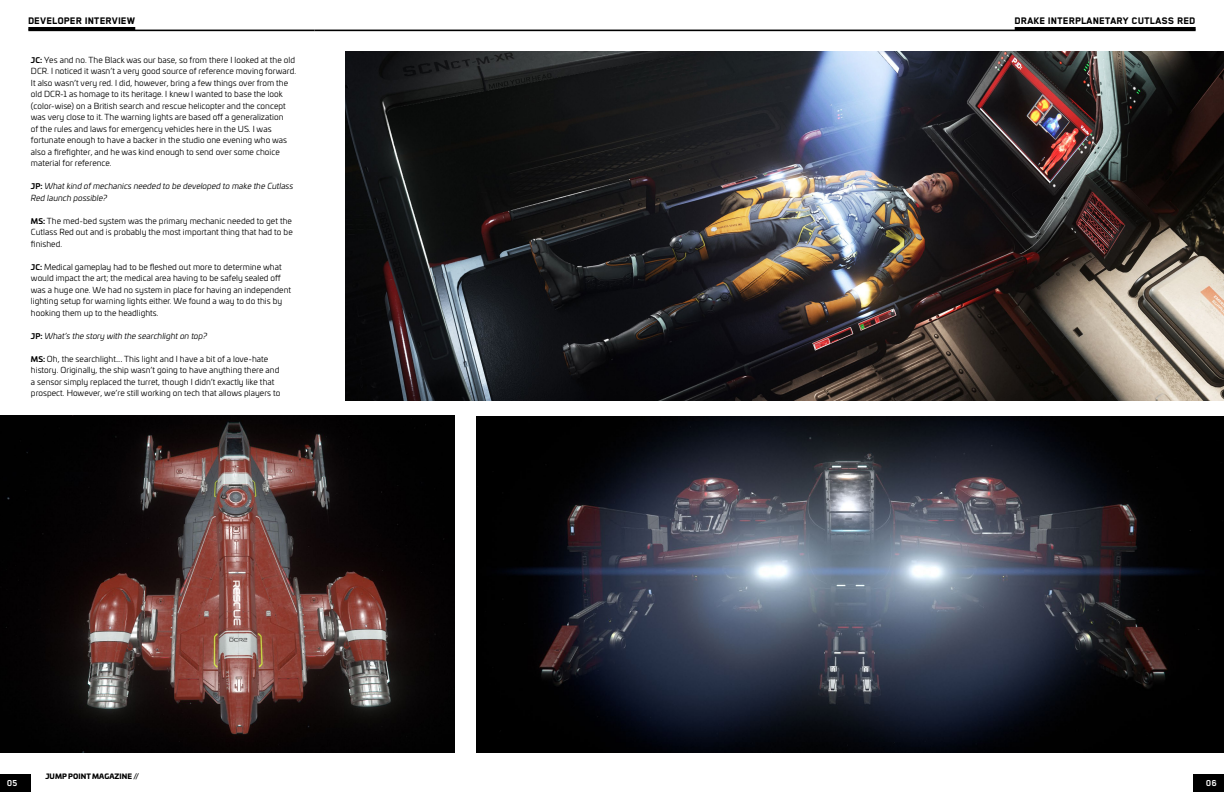
<style>
.page{position:relative;width:1224px;height:792px;background:#fff}
.page>*{position:absolute;margin:0;border:0;box-sizing:border-box;transform-origin:0 0}
.t1{font:800 11px "Blender Pro";letter-spacing:.01em;color:#000}
.t2{font:700 10px "Blender Pro";color:#fff}
.t3{font:8.2px/11.5px "Univia Pro";letter-spacing:.005em;color:#000}
.t4{font:italic 8.2px/11.5px "Univia Pro";letter-spacing:.005em;color:#000}
.t5{font:900 7px "Univia Pro";letter-spacing:.01em;color:#000}
.s1{font-weight:700;font-size:7.5px}
.s2{font-weight:700;font-style:normal;font-size:7.5px}
.s3{font-size:10px}
</style>
<div class="page">
<img style="left:346px;top:51px;width:878px;height:350px">
<img style="left:477px;top:416px;width:747px;height:336px">
<img style="left:0;top:416px;width:454px;height:336px">
<hr style="left:28px;top:30px;width:286px;height:1px;background:#000">
<hr style="left:28px;top:27px;width:107px;height:3px;background:#000">
<hr style="left:314px;top:30px;width:882px;height:1px;background:#000">
<hr style="left:1015px;top:27px;width:181px;height:3px;background:#000">
<div style="left:0;top:774px;width:31px;height:18px;background:#000"></div>
<div style="left:1193px;top:774px;width:31px;height:18px;background:#000"></div>
<h1 class="t1" style="left:28px;top:15px;width:108px">DEVELOPER INTERVIEW</h1>
<h1 class="t1" style="left:1015px;top:15px;width:182px">DRAKE INTERPLANETARY CUTLASS RED</h1>
<p class="t3" style="left:31px;top:53px;width:267px"><span class="s1">JC:</span> Yes and no. The Black was our base, so from there I looked at the old DCR. I noticed it wasn’t a very good source of reference moving forward.<br>It also wasn’t very red. I did, however, bring a few things over from the old DCR-1 as homage to its heritage. I knew I wanted to base the look (color-wise) on a British search and rescue helicopter and the concept was very close to it. The warning lights are based off a generalization<br>of the rules and laws for emergency vehicles here in the US. I was fortunate enough to have a backer in the studio one evening who was also a firefighter, and he was kind enough to send over some choice material for reference.</p>
<p class="t4" style="left:31px;top:180px;width:264px"><span class="s2">JP:</span> What kind of mechanics needed to be developed to make the Cutlass<br>Red launch possible?</p>
<p class="t3" style="left:31px;top:214px;width:263px;text-align:justify"><span class="s1">MS:</span> The med-bed system was the primary mechanic needed to get the Cutlass Red out and is probably the most important thing that had to be finished.</p>
<p class="t3" style="left:31px;top:260px;width:262px"><span class="s1">JC:</span> Medical gameplay had to be fleshed out more to determine what would impact the art; the medical area having to be safely sealed off was a huge one. We had no system in place for having an independent lighting setup for warning lights either. We found a way to do this by hooking them up to the headlights.</p>
<p class="t4" style="left:31px;top:329px;width:178px"><span class="s2">JP:</span> What’s the story with the searchlight on top?</p>
<p class="t3" style="left:31px;top:352px;width:251px"><span class="s1">MS:</span> Oh, the searchlight<span class="s3">...</span> This light and I have a bit of a love-hate history. Originally, the ship wasn’t going to have anything there and a sensor simply replaced the turret, though I didn’t exactly like that prospect. However, we’re still working on tech that allows players to</p>
<p class="t5" style="left:45px;top:771px;width:95px">JUMP POINT MAGAZINE //</p>
<p class="t2" style="left:7px;top:778px;width:12px">05</p>
<p class="t2" style="left:1206px;top:777px;width:12px">06</p>
</div>
